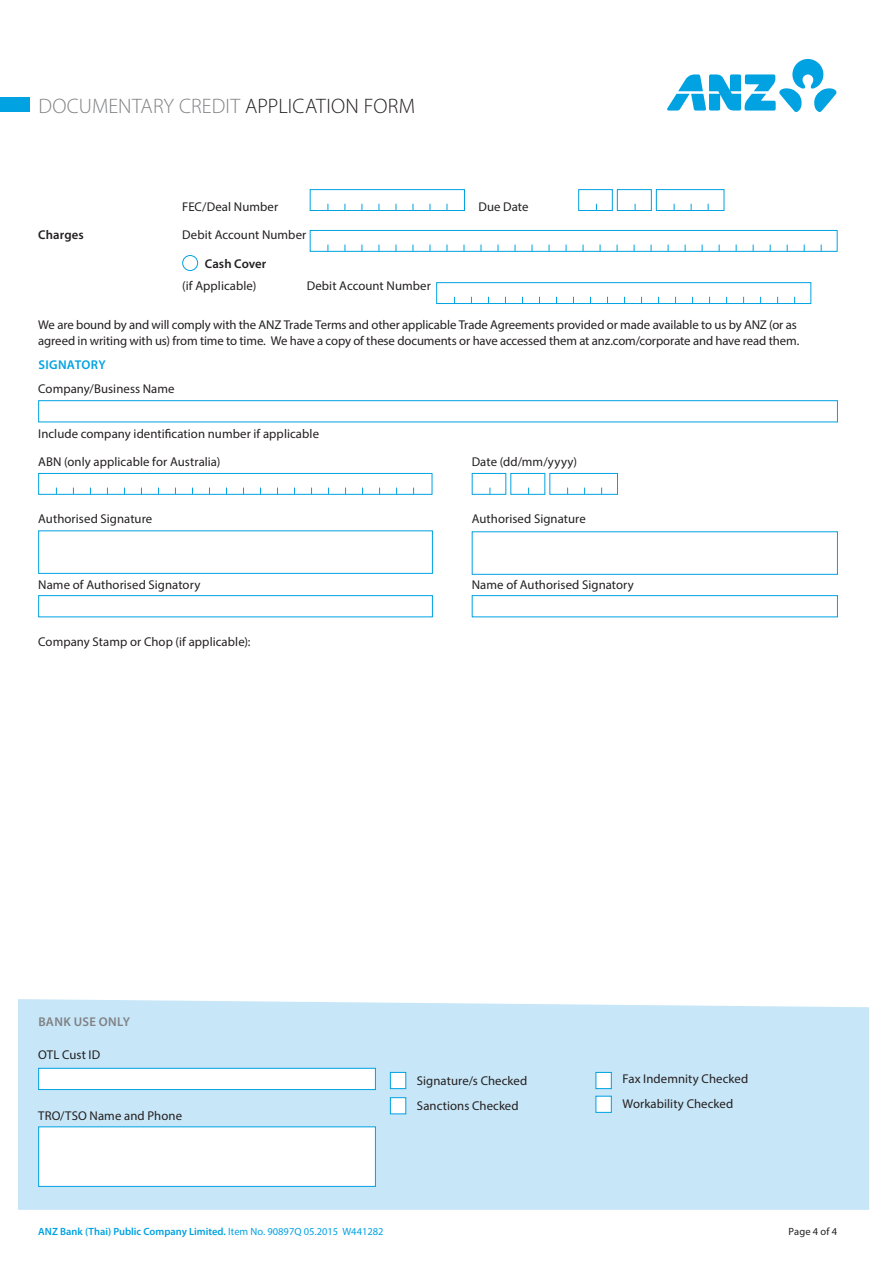
<style>
.page{position:relative;width:893px;height:1263px;background:#fff}
.page>*{position:absolute;margin:0;border:0;box-sizing:border-box;transform-origin:0 0}
.t1{font:300 21px "Myriad Pro";letter-spacing:.005em;color:#808285}
.t2{font:12.75px/25.2px "Myriad Pro";letter-spacing:.005em;color:#231f20}
.t3{font:600 12.75px "Myriad Pro";letter-spacing:.005em;color:#231f20}
.t4{font:600 12.75px "Myriad Pro";letter-spacing:.025em;color:#808285}
.t5{font:600 12.75px "Myriad Pro";letter-spacing:.025em;color:#00a2e1}
.t6{font:600 10.5px "Myriad Pro";color:#00a2e1}
.t7{font:10.5px "Myriad Pro";letter-spacing:.015em;color:#231f20}
.s1{color:#231f20}
.s2{font-weight:400}
</style>
<div class="page">
<svg style="left:667px;top:59px;width:170px;height:53px"></svg>
<div style="left:18px;top:999px;width:851px;height:211px;background:#c7e6f7"></div>
<div style="left:0;top:97px;width:29px;height:14px;background:#00a2e1"></div>
<div style="left:310px;top:189px;width:155px;height:22px;border:1px solid #00a2e1"></div>
<div style="left:578px;top:189px;width:35px;height:22px;border:1px solid #00a2e1"></div>
<div style="left:617px;top:189px;width:35px;height:22px;border:1px solid #00a2e1"></div>
<div style="left:656px;top:189px;width:68px;height:22px;border:1px solid #00a2e1"></div>
<div style="left:310px;top:230px;width:527px;height:22px;border:1px solid #00a2e1"></div>
<div style="left:182px;top:255px;width:16px;height:16px;border:1px solid #00a2e1;border-radius:50%"></div>
<div style="left:436px;top:282px;width:375px;height:22px;border:1px solid #00a2e1"></div>
<div style="left:38px;top:400px;width:800px;height:22px;background:#fff;border:1px solid #00a2e1"></div>
<div style="left:38px;top:473px;width:394px;height:22px;border:1px solid #00a2e1"></div>
<div style="left:472px;top:473px;width:34px;height:22px;border:1px solid #00a2e1"></div>
<div style="left:510px;top:473px;width:35px;height:22px;border:1px solid #00a2e1"></div>
<div style="left:549px;top:473px;width:69px;height:22px;border:1px solid #00a2e1"></div>
<div style="left:38px;top:530px;width:395px;height:44px;background:#fff;border:1px solid #00a2e1"></div>
<div style="left:472px;top:531px;width:366px;height:44px;background:#fff;border:1px solid #00a2e1"></div>
<div style="left:38px;top:595px;width:395px;height:22px;background:#fff;border:1px solid #00a2e1"></div>
<div style="left:472px;top:595px;width:366px;height:22px;background:#fff;border:1px solid #00a2e1"></div>
<div style="left:38px;top:1068px;width:338px;height:22px;background:#fff;border:1px solid #00a2e1"></div>
<div style="left:38px;top:1126px;width:338px;height:61px;background:#fff;border:1px solid #00a2e1"></div>
<div style="left:390px;top:1072px;width:16px;height:17px;background:#fff;border:1px solid #00a2e1"></div>
<div style="left:390px;top:1097px;width:16px;height:17px;background:#fff;border:1px solid #00a2e1"></div>
<div style="left:595px;top:1072px;width:17px;height:17px;background:#fff;border:1px solid #00a2e1"></div>
<div style="left:595px;top:1096px;width:17px;height:17px;background:#fff;border:1px solid #00a2e1"></div>
<h1 class="t1" style="left:38px;top:93px;width:378px">DOCUMENTARY CREDIT <span class="s1">APPLICATION FORM</span></h1>
<p class="t2" style="left:182px;top:194px;width:97px">FEC/Deal Number</p>
<p class="t2" style="left:478px;top:194px;width:52px">Due Date</p>
<p class="t3" style="left:38px;top:227px;width:47px">Charges</p>
<p class="t2" style="left:182px;top:222px;width:126px">Debit Account Number</p>
<p class="t3" style="left:205px;top:255px;width:63px">Cash Cover</p>
<p class="t2" style="left:182px;top:273px;width:76px">(if Applicable)</p>
<p class="t2" style="left:307px;top:273px;width:126px">Debit Account Number</p>
<p class="t2" style="left:38px;top:317px;width:763px;line-height:15.8px">We are bound by and will comply with the ANZ Trade Terms and other applicable Trade Agreements provided or made available to us by ANZ (or as agreed in writing with us) from time to time. We have a copy of these documents or have accessed them at anz.com/corporate and have read them.</p>
<p class="t5" style="left:38px;top:357px;width:69px">SIGNATORY</p>
<p class="t2" style="left:38px;top:376px;width:138px">Company/Business Name</p>
<p class="t2" style="left:38px;top:421px;width:282px">Include company identification number if applicable</p>
<p class="t2" style="left:38px;top:449px;width:184px">ABN (only applicable for Australia)</p>
<p class="t2" style="left:472px;top:449px;width:107px">Date (dd/mm/yyyy)</p>
<p class="t2" style="left:38px;top:506px;width:116px">Authorised Signature</p>
<p class="t2" style="left:472px;top:506px;width:116px">Authorised Signature</p>
<p class="t2" style="left:38px;top:572px;width:164px">Name of Authorised Signatory</p>
<p class="t2" style="left:472px;top:572px;width:164px">Name of Authorised Signatory</p>
<p class="t2" style="left:38px;top:629px;width:214px">Company Stamp or Chop (if applicable):</p>
<p class="t4" style="left:38px;top:1014px;width:93px">BANK USE ONLY</p>
<p class="t2" style="left:38px;top:1042px;width:63px">OTL Cust ID</p>
<p class="t2" style="left:38px;top:1103px;width:145px">TRO/TSO Name and Phone</p>
<p class="t2" style="left:417px;top:1067px;width:112px">Signature/s Checked<br>Sanctions Checked</p>
<p class="t2" style="left:622px;top:1066px;width:127px">Fax Indemnity Checked<br>Workability Checked</p>
<p class="t6" style="left:38px;top:1225px;width:347px">ANZ Bank (Thai) Public Company Limited. <span class="s2">Item No. 90897Q 05.2015 W441282</span></p>
<p class="t7" style="left:788px;top:1225px;width:50px">Page 4 of 4</p>
</div>
